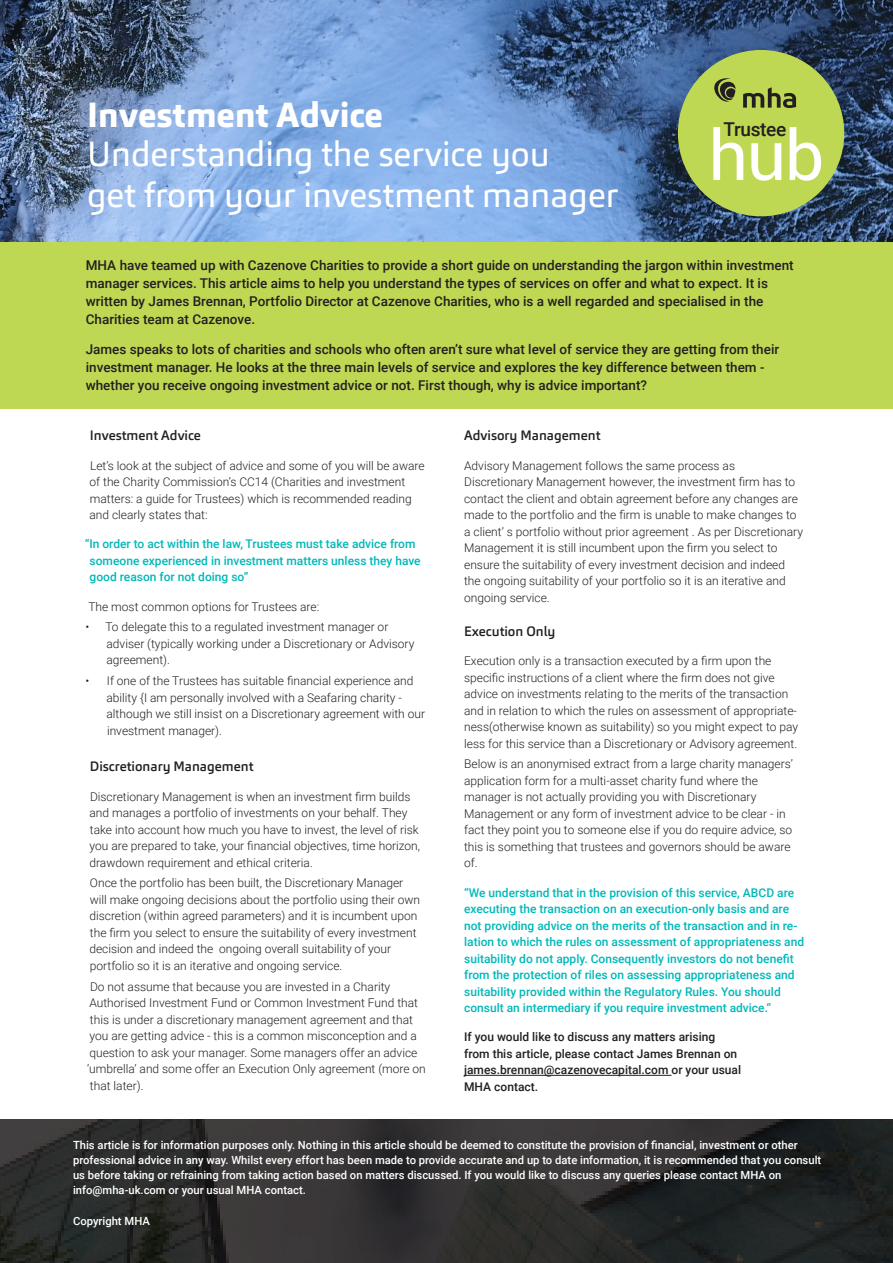
<style>
.page{position:relative;width:893px;height:1263px;background:#fff}
.page>*{position:absolute;margin:0;border:0;box-sizing:border-box;transform-origin:0 0}
.t1{font:69.6px "Roboto";color:#fff}
.t2{font:34.5px/41.4px "Carnac";color:#fff}
.t3{font:800 34.5px "Carnac";color:#fff}
.t4{font:500 19.05px "Roboto";letter-spacing:-.02em;color:#231f20}
.t5{font:500 13.5px/18px "Roboto";color:#231f20}
.t6{font:500 13.5px "Carnac";color:#231f20}
.t7{font:300 12px/16.5px "Roboto";color:#231f20}
.t8{font:500 12px/16.5px "Roboto";color:#00b8b9}
.t9{font:500 12px/16.5px "Roboto";color:#231f20}
.t10{font:500 11.25px/15px "Roboto";color:#fff}
</style>
<div class="page">
<img style="left:0;top:0;width:893px;height:242px">
<div style="left:0;top:242px;width:893px;height:167px;background:#bfd854"></div>
<hr style="left:464px;top:1075px;width:207px;height:1px;background:#231f20">
<div style="left:678px;top:50px;width:166px;height:166px;background:#bfd854;border-radius:50%"></div>
<svg style="left:743px;top:87px;width:53px;height:21px"></svg>
<svg style="left:714px;top:78px;width:21px;height:24px"></svg>
<svg style="left:0;top:1120px;width:893px;height:143px;background:#2c2c2c"></svg>
<p class="t3" style="left:87px;top:92px;width:297px">Investment Advice</p>
<p class="t2" style="left:87px;top:133px;width:533px">Understanding the service you<br>get from your investment manager</p>
<p class="t4" style="left:723px;top:116px;width:64px">Trustee</p>
<p class="t1" style="left:708px;top:106px;width:117px">hub</p>
<p class="t5" style="left:86px;top:255px;width:709px">MHA have teamed up with Cazenove Charities to provide a short guide on understanding the jargon within investment manager services. This article aims to help you understand the types of services on offer and what to expect. It is written by James Brennan, Portfolio Director at Cazenove Charities, who is a well regarded and specialised in the Charities team at Cazenove.</p>
<p class="t5" style="left:86px;top:340px;width:695px">James speaks to lots of charities and schools who often aren’t sure what level of service they are getting from their investment manager. He looks at the three main levels of service and explores the key difference between them - whether you receive ongoing investment advice or not. First though, why is advice important?</p>
<p class="t6" style="left:90px;top:427px;width:113px">Investment Advice</p>
<p class="t7" style="left:89px;top:457px;width:337px">Let’s look at the subject of advice and some of you will be aware of the Charity Commission’s CC14 (Charities and investment matters: a guide for Trustees) which is recommended reading and clearly states that:</p>
<p class="t8" style="left:90px;top:535px;width:333px;text-indent:-5px">“In order to act within the law, Trustees must take advice from someone experienced in investment matters unless they have good reason for not doing so”</p>
<p class="t7" style="left:88px;top:598px;width:232px">The most common options for Trustees are:</p>
<p class="t7" style="left:106px;top:618px;width:309px;text-indent:-21px">• To delegate this to a regulated investment manager or adviser (typically working under a Discretionary or Advisory agreement).</p>
<p class="t7" style="left:106px;top:672px;width:320px;text-indent:-21px">• If one of the Trustees has suitable financial experience and ability {I am personally involved with a Seafaring charity - although we still insist on a Discretionary agreement with our investment manager).</p>
<p class="t6" style="left:90px;top:758px;width:165px">Discretionary Management</p>
<p class="t7" style="left:89px;top:788px;width:332px">Discretionary Management is when an investment firm builds and manages a portfolio of investments on your behalf. They take into account how much you have to invest, the level of risk you are prepared to take, your financial objectives, time horizon, drawdown requirement and ethical criteria.</p>
<p class="t7" style="left:89px;top:874px;width:332px">Once the portfolio has been built, the Discretionary Manager will make ongoing decisions about the portfolio using their own discretion (within agreed parameters) and it is incumbent upon the firm you select to ensure the suitability of every investment decision and indeed the ongoing overall suitability of your portfolio so it is an iterative and ongoing service.</p>
<p class="t7" style="left:87px;top:978px;width:340px">Do not assume that because you are invested in a Charity Authorised Investment Fund or Common Investment Fund that this is under a discretionary management agreement and that you are getting advice - this is a common misconception and a question to ask your manager. Some managers offer an advice ‘umbrella’ and some offer an Execution Only agreement (more on that later).</p>
<p class="t6" style="left:464px;top:427px;width:138px">Advisory Management</p>
<p class="t7" style="left:464px;top:457px;width:340px">Advisory Management follows the same process as Discretionary Management however, the investment firm has to contact the client and obtain agreement before any changes are made to the portfolio and the firm is unable to make changes to a client’ s portfolio without prior agreement . As per Discretionary Management it is still incumbent upon the firm you select to ensure the suitability of every investment decision and indeed the ongoing suitability of your portfolio so it is an iterative and ongoing service.</p>
<p class="t6" style="left:464px;top:622px;width:93px">Execution Only</p>
<p class="t7" style="left:464px;top:652px;width:335px">Execution only is a transaction executed by a firm upon the specific instructions of a client where the firm does not give advice on investments relating to the merits of the transaction and in relation to which the rules on assessment of appropriate&shy;ness(otherwise known as suitability) so you might expect to pay less for this service than a Discretionary or Advisory agreement.</p>
<p class="t7" style="left:464px;top:755px;width:330px">Below is an anonymised extract from a large charity managers’ application form for a multi-asset charity fund where the manager is not actually providing you with Discretionary Management or any form of investment advice to be clear - in fact they point you to someone else if you do require advice, so this is something that trustees and governors should be aware of.</p>
<p class="t8" style="left:464px;top:884px;width:342px">“We understand that in the provision of this service, ABCD are executing the transaction on an execution-only basis and are not providing advice on the merits of the transaction and in re&shy;lation to which the rules on assessment of appropriateness and suitability do not apply. Consequently investors do not benefit from the protection of riles on assessing appropriateness and suitability provided within the Regulatory Rules. You should consult an intermediary if you require investment advice.“</p>
<p class="t9" style="left:464px;top:1028px;width:278px">If you would like to discuss any matters arising from this article, please contact James Brennan on james.brennan@cazenovecapital.com or your usual MHA contact.</p>
<p class="t10" style="left:73px;top:1137px;width:750px">This article is for information purposes only. Nothing in this article should be deemed to constitute the provision of financial, investment or other professional advice in any way. Whilst every effort has been made to provide accurate and up to date information, it is recommended that you consult us before taking or refraining from taking action based on matters discussed. If you would like to discuss any queries please contact MHA on info@mha-uk.com or your usual MHA contact.</p>
<p class="t10" style="left:73px;top:1213px;width:78px">Copyright MHA</p>
</div>
